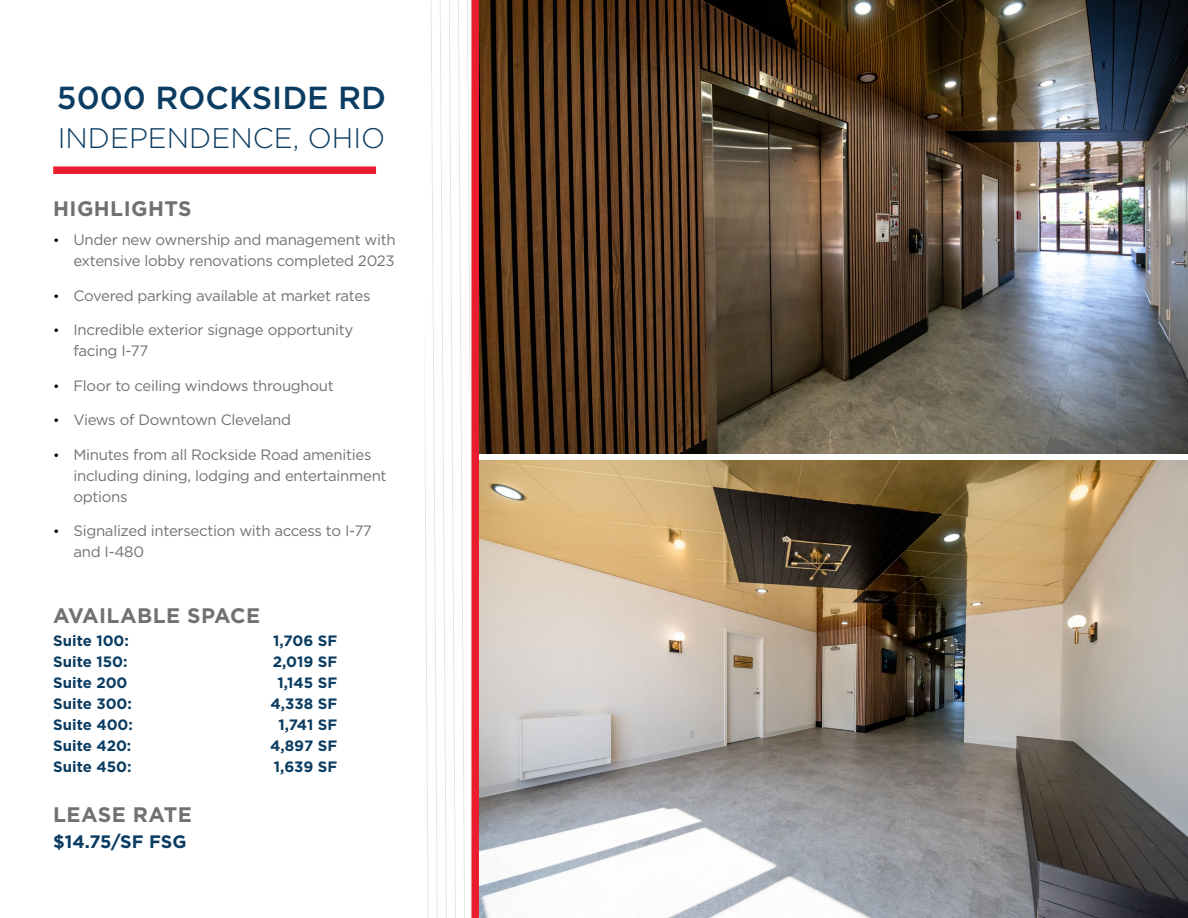
<style>
.page{position:relative;width:1188px;height:918px;background:#fff}
.page>*{position:absolute;margin:0;border:0;box-sizing:border-box;transform-origin:0 0}
.t1{font:500 31.8px "Gotham";color:#0b3c61}
.t2{font:300 28.35px "Gotham";color:#0b3c61}
.t3{font:700 21px "Gotham";letter-spacing:.02em;color:#707272}
.t4{font:700 18px "Gotham";color:#0b3c61}
.t5{font:15px/21px "Gotham";letter-spacing:-.02em;color:#707272}
.t6{font:700 15px "Gotham";color:#0b3c61}
.s1{font-size:13.5px;color:#000}
</style>
<div class="page">
<img style="left:479px;top:0;width:709px;height:453px">
<img style="left:479px;top:460px;width:709px;height:458px">
<div style="left:53px;top:166px;width:323px;height:8px;background:#e91d2d"></div>
<svg style="left:424px;top:0;width:46px;height:918px"></svg>
<div style="left:471px;top:0;width:8px;height:918px;background:#e91d2d"></div>
<h1 class="t1" style="left:57px;top:77px;width:331px">5000 ROCKSIDE RD</h1>
<h2 class="t2" style="left:58px;top:120px;width:329px">INDEPENDENCE, OHIO</h2>
<h3 class="t3" style="left:53px;top:195px;width:140px">HIGHLIGHTS</h3>
<p class="t5" style="left:53px;top:229px;width:344px;text-align:right"><span class="s1">•</span> Under new ownership and management with extensive lobby renovations completed 2023</p>
<p class="t5" style="left:53px;top:285px;width:319px"><span class="s1">•</span> Covered parking available at market rates</p>
<p class="t5" style="left:73px;top:319px;width:282px;text-indent:-20px"><span class="s1">•</span> Incredible exterior signage opportunity facing I-77</p>
<p class="t5" style="left:53px;top:375px;width:282px"><span class="s1">•</span> Floor to ceiling windows throughout</p>
<p class="t5" style="left:53px;top:409px;width:239px"><span class="s1">•</span> Views of Downtown Cleveland</p>
<p class="t5" style="left:73px;top:444px;width:315px;text-indent:-20px"><span class="s1">•</span> Minutes from all Rockside Road amenities including dining, lodging and entertainment options</p>
<p class="t5" style="left:73px;top:520px;width:300px;text-indent:-20px"><span class="s1">•</span> Signalized intersection with access to I-77 and I-480</p>
<h3 class="t3" style="left:53px;top:602px;width:208px">AVAILABLE SPACE</h3>
<p class="t6" style="left:53px;top:631px;width:77px">Suite 100:</p>
<p class="t6" style="left:273px;top:631px;width:66px">1,706 SF</p>
<p class="t6" style="left:53px;top:652px;width:76px">Suite 150:</p>
<p class="t6" style="left:273px;top:652px;width:66px">2,019 SF</p>
<p class="t6" style="left:53px;top:673px;width:76px">Suite 200</p>
<p class="t6" style="left:277px;top:673px;width:61px">1,145 SF</p>
<p class="t6" style="left:53px;top:694px;width:80px">Suite 300:</p>
<p class="t6" style="left:271px;top:694px;width:68px">4,338 SF</p>
<p class="t6" style="left:53px;top:715px;width:81px">Suite 400:</p>
<p class="t6" style="left:279px;top:715px;width:60px">1,741 SF</p>
<p class="t6" style="left:53px;top:736px;width:80px">Suite 420:</p>
<p class="t6" style="left:270px;top:736px;width:69px">4,897 SF</p>
<p class="t6" style="left:53px;top:757px;width:80px">Suite 450:</p>
<p class="t6" style="left:274px;top:757px;width:65px">1,639 SF</p>
<h3 class="t3" style="left:53px;top:801px;width:140px">LEASE RATE</h3>
<p class="t4" style="left:53px;top:829px;width:135px">$14.75/SF FSG</p>
</div>
